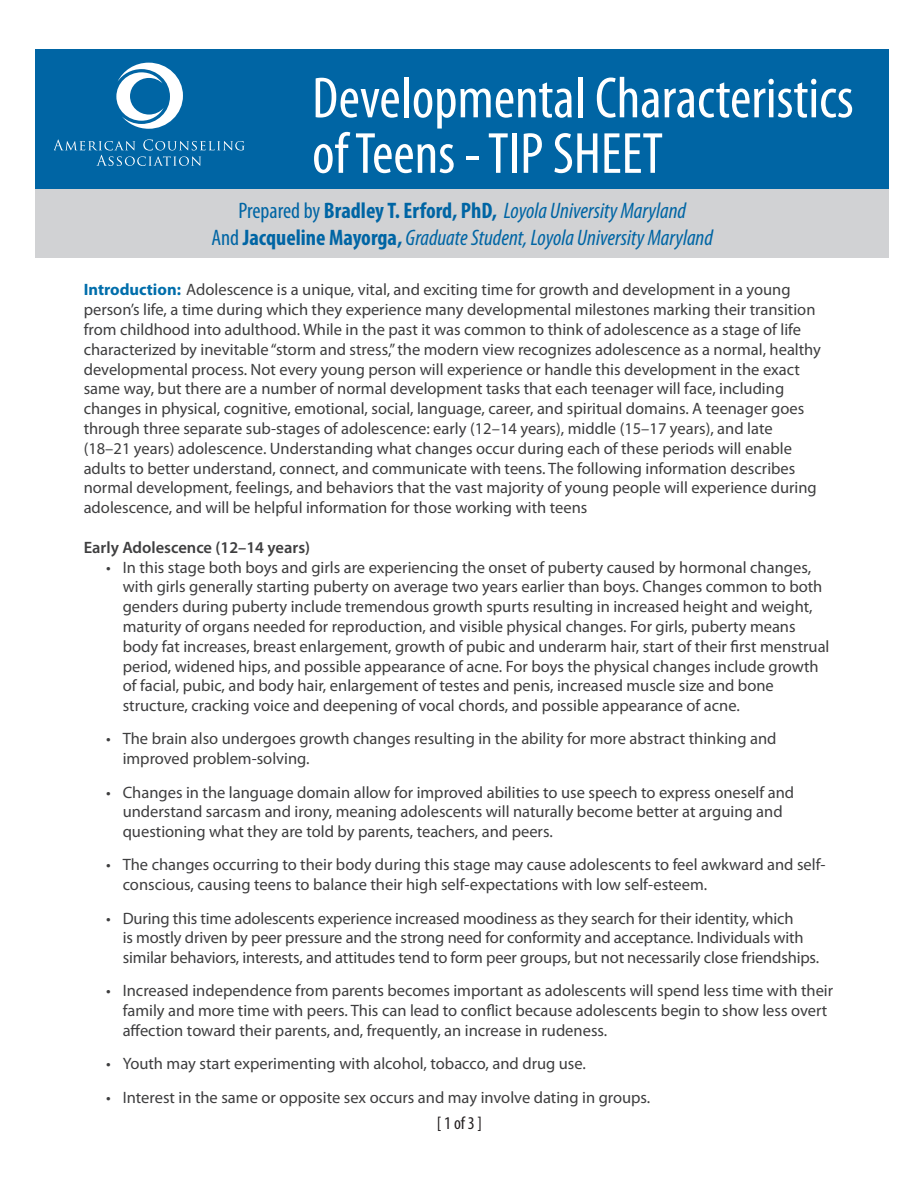
<style>
.page{position:relative;width:918px;height:1188px;background:#fff}
.page>*{position:absolute;margin:0;border:0;box-sizing:border-box;transform-origin:0 0}
.t1{font:condensed 58.5px/55.5px "Myriad Pro";color:#fff}
.t2{font:italic condensed 22.5px/27px "Myriad Pro";color:#0065a4;text-align:center}
.t3{font:condensed 18px "Myriad Pro";color:#231f20}
.t4{font:16.5px/19.8px "Myriad Pro";color:#3e3e3f}
.t5{font:600 16.5px "Myriad Pro";color:#3e3e3f}
.s1{font-style:normal}
.s2{font-weight:700;font-style:normal}
.s3{font-weight:700;color:#006eab}
</style>
<div class="page">
<div style="left:36px;top:50px;width:853px;height:139px;background:#0065a4"></div>
<svg style="left:54px;top:139px;width:191px;height:27px"></svg>
<svg style="left:116px;top:63px;width:67px;height:66px"></svg>
<div style="left:36px;top:189px;width:853px;height:68px;background:#d1d2d4"></div>
<h1 class="t1" style="left:312px;top:70px;width:543px">Developmental Characteristics of Teens - TIP SHEET</h1>
<h2 class="t2" style="left:211px;top:197px;width:503px"><span class="s1">Prepared by</span> <span class="s2">Bradley T. Erford, PhD,</span> Loyola University Maryland<br><span class="s1">And</span> <span class="s2">Jacqueline Mayorga,</span> Graduate Student, Loyola University Maryland</h2>
<p class="t4" style="left:84px;top:280px;width:739px"><span class="s3">Introduction:</span> Adolescence is a unique, vital, and exciting time for growth and development in a young person’s life, a time during which they experience many developmental milestones marking their transition from childhood into adulthood. While in the past it was common to think of adolescence as a stage of life characterized by inevitable “storm and stress,” the modern view recognizes adolescence as a normal, healthy developmental process. Not every young person will experience or handle this development in the exact same way, but there are a number of normal development tasks that each teenager will face, including changes in physical, cognitive, emotional, social, language, career, and spiritual domains. A teenager goes through three separate sub-stages of adolescence: early (12–14 years), middle (15–17 years), and late (18–21 years) adolescence. Understanding what changes occur during each of these periods will enable adults to better understand, connect, and communicate with teens. The following information describes normal development, feelings, and behaviors that the vast majority of young people will experience during adolescence, and will be helpful information for those working with teens</p>
<p class="t5" style="left:84px;top:537px;width:228px">Early Adolescence (12–14 years)</p>
<p class="t4" style="left:123px;top:557px;width:708px;text-indent:-16px">• In this stage both boys and girls are experiencing the onset of puberty caused by hormonal changes, with girls generally starting puberty on average two years earlier than boys. Changes common to both genders during puberty include tremendous growth spurts resulting in increased height and weight, maturity of organs needed for reproduction, and visible physical changes. For girls, puberty means body fat increases, breast enlargement, growth of pubic and underarm hair, start of their first menstrual period, widened hips, and possible appearance of acne. For boys the physical changes include growth of facial, pubic, and body hair, enlargement of testes and penis, increased muscle size and bone structure, cracking voice and deepening of vocal chords, and possible appearance of acne.</p>
<p class="t4" style="left:123px;top:729px;width:655px;text-indent:-16px">• The brain also undergoes growth changes resulting in the ability for more abstract thinking and improved problem-solving.</p>
<p class="t4" style="left:123px;top:782px;width:673px;text-indent:-16px">• Changes in the language domain allow for improved abilities to use speech to express oneself and understand sarcasm and irony, meaning adolescents will naturally become better at arguing and questioning what they are told by parents, teachers, and peers.</p>
<p class="t4" style="left:123px;top:855px;width:704px;text-indent:-16px">• The changes occurring to their body during this stage may cause adolescents to feel awkward and self&shy;conscious, causing teens to balance their high self-expectations with low self-esteem.</p>
<p class="t4" style="left:123px;top:908px;width:698px;text-indent:-16px">• During this time adolescents experience increased moodiness as they search for their identity, which<br>is mostly driven by peer pressure and the strong need for conformity and acceptance. Individuals with similar behaviors, interests, and attitudes tend to form peer groups, but not necessarily close friendships.</p>
<p class="t4" style="left:123px;top:981px;width:712px;text-indent:-16px">• Increased independence from parents becomes important as adolescents will spend less time with their family and more time with peers. This can lead to conflict because adolescents begin to show less overt affection toward their parents, and, frequently, an increase in rudeness.</p>
<p class="t4" style="left:106px;top:1054px;width:481px">• Youth may start experimenting with alcohol, tobacco, and drug use.</p>
<p class="t4" style="left:106px;top:1087px;width:546px">• Interest in the same or opposite sex occurs and may involve dating in groups.</p>
<p class="t3" style="left:437px;top:1112px;width:47px">[ 1 of 3 ]</p>
</div>
